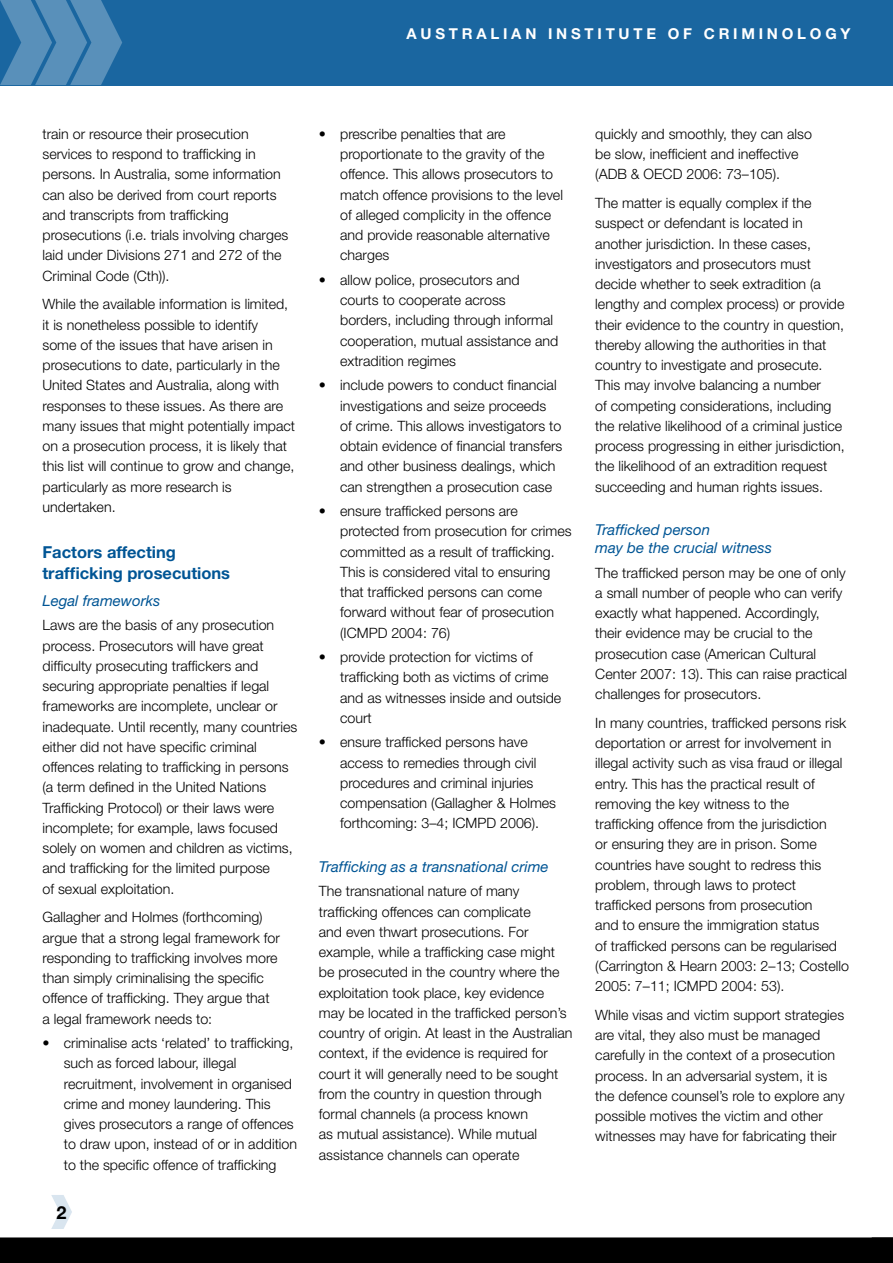
<style>
.page{position:relative;width:893px;height:1263px;background:#fff}
.page>*{position:absolute;margin:0;border:0;box-sizing:border-box;transform-origin:0 0}
.t1{font:700 18px "Helvetica Neue LT";color:#000}
.heading_1{font:700 16.5px/21px "Helvetica Neue LT";color:#005595}
.heading_2{font:italic 15px/18px "Helvetica Neue LT";color:#005595}
.t2{font:700 15px "Helvetica Neue LT";letter-spacing:.25em;color:#fff}
.text{font:300 14.25px/20.2px "Helvetica Neue LT";color:#000}
.bullets{font:300 14.25px/20.2px "Helvetica Neue LT";color:#000}
.text_before_bullet{font:300 14.25px/20.2px "Helvetica Neue LT";color:#000}
.bullets_last{font:300 14.25px/20.2px "Helvetica Neue LT";color:#000}
</style>
<div class="page">
<div style="left:0;top:0;width:893px;height:85px;background:#1a66a0"></div>
<svg style="left:51px;top:1195px;width:21px;height:34px"></svg>
<svg style="left:0;top:0;width:122px;height:85px"></svg>
<div style="left:0;top:1237px;width:893px;height:26px;background:#000"></div>
<p class="t2" style="left:407px;top:25px;width:445px">AUSTRALIAN INSTITUTE OF CRIMINOLOGY</p>
<p class="text" style="left:43px;top:123px;width:247px">train or resource their prosecution services to respond to trafficking in persons. In Australia, some information can also be derived from court reports and transcripts from trafficking prosecutions (i.e. trials involving charges laid under Divisions 271 and 272 of the Criminal Code (Cth)).</p>
<p class="text" style="left:43px;top:294px;width:254px">While the available information is limited, it is nonetheless possible to identify some of the issues that have arisen in prosecutions to date, particularly in the United States and Australia, along with responses to these issues. As there are many issues that might potentially impact on a prosecution process, it is likely that this list will continue to grow and change, particularly as more research is undertaken.</p>
<p class="heading_1" style="left:43px;top:542px;width:189px">Factors affecting trafficking prosecutions</p>
<p class="heading_2" style="left:43px;top:591px;width:119px">Legal frameworks</p>
<p class="text" style="left:43px;top:615px;width:256px">Laws are the basis of any prosecution process. Prosecutors will have great difficulty prosecuting traffickers and securing appropriate penalties if legal frameworks are incomplete, unclear or inadequate. Until recently, many countries either did not have specific criminal offences relating to trafficking in persons (a term defined in the United Nations Trafficking Protocol) or their laws were incomplete; for example, laws focused solely on women and children as victims, and trafficking for the limited purpose<br>of sexual exploitation.</p>
<p class="text_before_bullet" style="left:43px;top:907px;width:239px">Gallagher and Holmes (forthcoming) argue that a strong legal framework for responding to trafficking involves more than simply criminalising the specific offence of trafficking. They argue that a legal framework needs to:</p>
<p class="bullets" style="left:64px;top:1033px;width:235px;text-indent:-21px">• criminalise acts ‘related’ to trafficking, such as forced labour, illegal recruitment, involvement in organised crime and money laundering. This gives prosecutors a range of offences to draw upon, instead of or in addition to the specific offence of trafficking</p>
<p class="t1" style="left:57px;top:1201px;width:12px">2</p>
<p class="bullets" style="left:340px;top:123px;width:224px;text-indent:-21px">• prescribe penalties that are proportionate to the gravity of the offence. This allows prosecutors to match offence provisions to the level of alleged complicity in the offence and provide reasonable alternative charges</p>
<p class="bullets" style="left:340px;top:269px;width:220px;text-indent:-21px">• allow police, prosecutors and courts to cooperate across borders, including through informal cooperation, mutual assistance and extradition regimes</p>
<p class="bullets" style="left:340px;top:375px;width:224px;text-indent:-21px">• include powers to conduct financial investigations and seize proceeds<br>of crime. This allows investigators to obtain evidence of financial transfers and other business dealings, which can strengthen a prosecution case</p>
<p class="bullets" style="left:340px;top:501px;width:233px;text-indent:-21px">• ensure trafficked persons are protected from prosecution for crimes committed as a result of trafficking.<br>This is considered vital to ensuring that trafficked persons can come forward without fear of prosecution (ICMPD 2004: 76)</p>
<p class="bullets" style="left:340px;top:647px;width:223px;text-indent:-21px">• provide protection for victims of trafficking both as victims of crime and as witnesses inside and outside court</p>
<p class="bullets_last" style="left:340px;top:732px;width:217px;text-indent:-21px">• ensure trafficked persons have access to remedies through civil procedures and criminal injuries compensation (Gallagher &amp; Holmes forthcoming: 3–4; ICMPD 2006).</p>
<p class="heading_2" style="left:319px;top:857px;width:231px">Trafficking as a transnational crime</p>
<p class="text" style="left:319px;top:881px;width:255px">The transnational nature of many trafficking offences can complicate<br>and even thwart prosecutions. For example, while a trafficking case might be prosecuted in the country where the exploitation took place, key evidence may be located in the trafficked person’s country of origin. At least in the Australian context, if the evidence is required for court it will generally need to be sought from the country in question through formal channels (a process known<br>as mutual assistance). While mutual assistance channels can operate</p>
<p class="text" style="left:595px;top:123px;width:218px">quickly and smoothly, they can also be slow, inefficient and ineffective (ADB &amp; OECD 2006: 73–105).</p>
<p class="text" style="left:595px;top:193px;width:251px">The matter is equally complex if the suspect or defendant is located in another jurisdiction. In these cases, investigators and prosecutors must decide whether to seek extradition (a lengthy and complex process) or provide their evidence to the country in question, thereby allowing the authorities in that country to investigate and prosecute.<br>This may involve balancing a number<br>of competing considerations, including the relative likelihood of a criminal justice process progressing in either jurisdiction, the likelihood of an extradition request succeeding and human rights issues.</p>
<p class="heading_2" style="left:595px;top:520px;width:178px">Trafficked person<br>may be the crucial witness</p>
<p class="text" style="left:595px;top:562px;width:253px">The trafficked person may be one of only a small number of people who can verify exactly what happened. Accordingly, their evidence may be crucial to the prosecution case (American Cultural Center 2007: 13). This can raise practical challenges for prosecutors.</p>
<p class="text" style="left:595px;top:712px;width:255px">In many countries, trafficked persons risk deportation or arrest for involvement in illegal activity such as visa fraud or illegal entry. This has the practical result of removing the key witness to the trafficking offence from the jurisdiction<br>or ensuring they are in prison. Some countries have sought to redress this problem, through laws to protect trafficked persons from prosecution<br>and to ensure the immigration status<br>of trafficked persons can be regularised (Carrington &amp; Hearn 2003: 2–13; Costello 2005: 7–11; ICMPD 2004: 53).</p>
<p class="text" style="left:595px;top:1004px;width:251px">While visas and victim support strategies are vital, they also must be managed carefully in the context of a prosecution process. In an adversarial system, it is the defence counsel’s role to explore any possible motives the victim and other witnesses may have for fabricating their</p>
</div>
